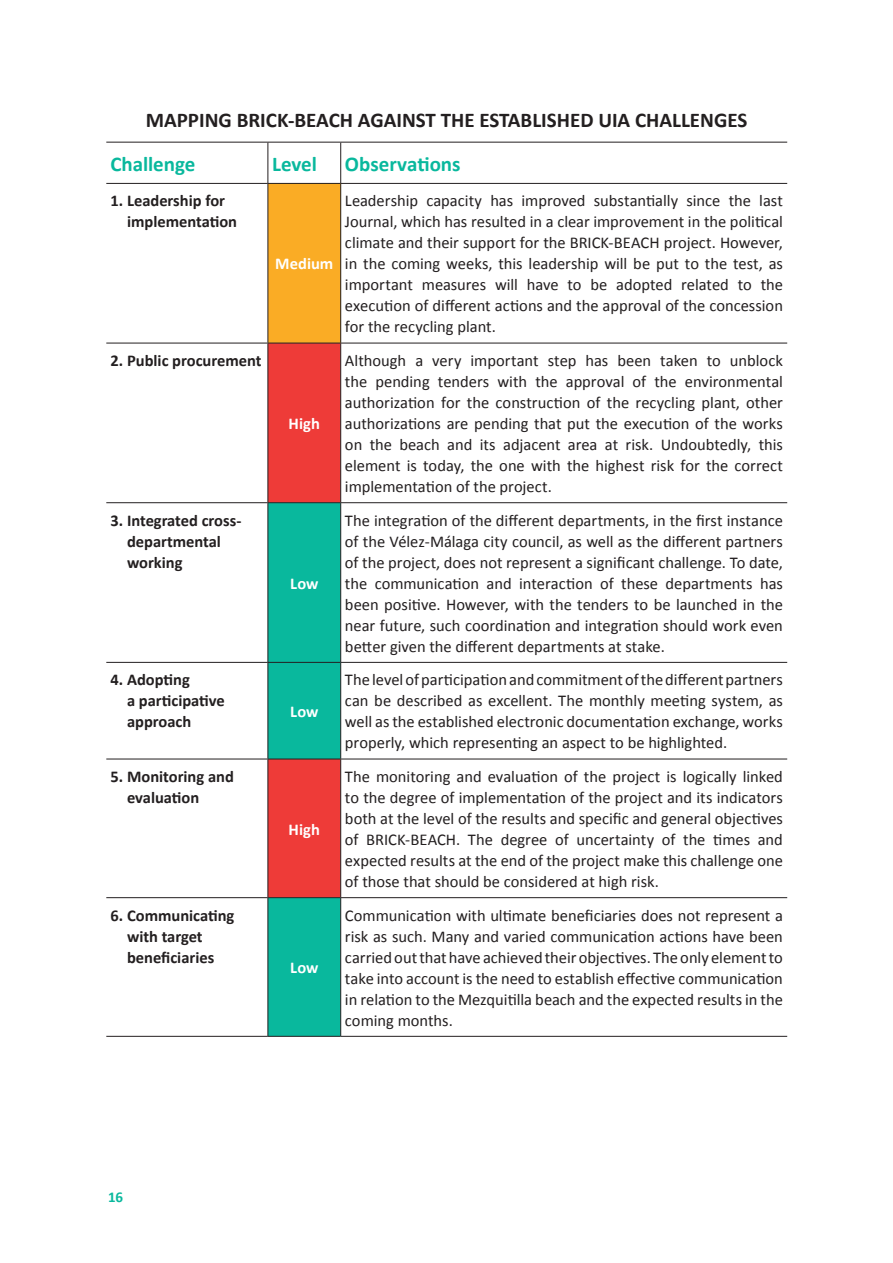
<style>
.page{position:relative;width:893px;height:1263px;background:#fff}
.page>*{position:absolute;margin:0;border:0;box-sizing:border-box;transform-origin:0 0}
.TableTitle{font:700 21px "Calibri";color:#231f20}
.TableColumnHead{font:700 21px "Calibri";color:#09b89d}
.TableText{font:16.5px/21px "Calibri";color:#231f20;text-align:justify}
.Table_left_column{font:700 16.5px/21px "Calibri";color:#231f20}
.Table_middle_column{font:700 16.5px "Calibri";color:#fff}
.t1{font:700 15px "Calibri";color:#09b89d}
</style>
<div class="page">
<div style="left:268px;top:183px;width:73px;height:160px;background:#faac25"></div>
<svg style="left:268px;top:344px;width:72px;height:692px;background:#667b6c"></svg>
<hr style="left:267px;top:184px;width:1px;height:159px;background:#231f20">
<hr style="left:340px;top:184px;width:1px;height:159px;background:#231f20">
<hr style="left:106px;top:343px;width:162px;height:1px;background:#231f20">
<hr style="left:268px;top:343px;width:73px;height:1px;background:#231f20">
<hr style="left:267px;top:343px;width:1px;height:159px;background:#231f20">
<hr style="left:341px;top:343px;width:446px;height:1px;background:#231f20">
<hr style="left:340px;top:343px;width:1px;height:159px;background:#231f20">
<hr style="left:106px;top:502px;width:162px;height:1px;background:#231f20">
<hr style="left:268px;top:502px;width:73px;height:1px;background:#231f20">
<hr style="left:267px;top:503px;width:1px;height:159px;background:#231f20">
<hr style="left:341px;top:502px;width:446px;height:1px;background:#231f20">
<hr style="left:340px;top:503px;width:1px;height:159px;background:#231f20">
<hr style="left:106px;top:662px;width:162px;height:1px;background:#231f20">
<hr style="left:268px;top:662px;width:73px;height:1px;background:#231f20">
<hr style="left:267px;top:663px;width:1px;height:96px;background:#231f20">
<hr style="left:341px;top:662px;width:446px;height:1px;background:#231f20">
<hr style="left:340px;top:663px;width:1px;height:96px;background:#231f20">
<hr style="left:106px;top:759px;width:162px;height:1px;background:#231f20">
<hr style="left:268px;top:759px;width:73px;height:1px;background:#231f20">
<hr style="left:267px;top:759px;width:1px;height:138px;background:#231f20">
<hr style="left:341px;top:759px;width:446px;height:1px;background:#231f20">
<hr style="left:340px;top:759px;width:1px;height:138px;background:#231f20">
<hr style="left:106px;top:897px;width:162px;height:1px;background:#231f20">
<hr style="left:268px;top:897px;width:73px;height:1px;background:#231f20">
<hr style="left:267px;top:898px;width:1px;height:138px;background:#231f20">
<hr style="left:341px;top:897px;width:446px;height:1px;background:#231f20">
<hr style="left:340px;top:898px;width:1px;height:138px;background:#231f20">
<hr style="left:106px;top:1036px;width:162px;height:1px;background:#231f20">
<hr style="left:268px;top:1036px;width:73px;height:1px;background:#231f20">
<hr style="left:341px;top:1036px;width:446px;height:1px;background:#231f20">
<hr style="left:106px;top:142px;width:162px;height:1px;background:#231f20">
<hr style="left:268px;top:142px;width:73px;height:1px;background:#231f20">
<hr style="left:267px;top:143px;width:1px;height:40px;background:#231f20">
<hr style="left:341px;top:142px;width:446px;height:1px;background:#231f20">
<hr style="left:340px;top:143px;width:1px;height:40px;background:#231f20">
<hr style="left:106px;top:183px;width:162px;height:1px;background:#231f20">
<hr style="left:268px;top:183px;width:73px;height:1px;background:#231f20">
<hr style="left:341px;top:183px;width:446px;height:1px;background:#231f20">
<p class="TableTitle" style="left:146px;top:105px;width:603px">MAPPING BRICK-BEACH AGAINST THE ESTABLISHED UIA CHALLENGES</p>
<p class="TableColumnHead" style="left:111px;top:149px;width:86px">Challenge</p>
<p class="TableColumnHead" style="left:272px;top:149px;width:46px">Level</p>
<p class="TableColumnHead" style="left:345px;top:149px;width:117px">Observations</p>
<p class="Table_left_column" style="left:127px;top:190px;width:112px;text-indent:-16px">1. Leadership for implementation</p>
<p class="Table_middle_column" style="left:275px;top:252px;width:60px">Medium</p>
<p class="TableText" style="left:345px;top:190px;width:439px">Leadership capacity has improved substantially since the last Journal, which has resulted in a clear improvement in the political climate and their support for the BRICK-BEACH project. However, in the coming weeks, this leadership will be put to the test, as important measures will have to be adopted related to the execution of different actions and the approval of the concession for the recycling plant.</p>
<p class="Table_left_column" style="left:111px;top:349px;width:153px">2. Public procurement</p>
<p class="Table_left_column" style="left:127px;top:509px;width:116px;text-indent:-16px">3. Integrated cross&shy;departmental working</p>
<p class="Table_left_column" style="left:127px;top:669px;width:99px;text-indent:-16px">4. Adopting<br>a participative approach</p>
<p class="Table_left_column" style="left:127px;top:765px;width:108px;text-indent:-16px">5. Monitoring and evaluation</p>
<p class="Table_left_column" style="left:127px;top:904px;width:109px;text-indent:-16px">6. Communicating with target beneficiaries</p>
<p class="Table_middle_column" style="left:289px;top:412px;width:33px">High</p>
<p class="Table_middle_column" style="left:290px;top:572px;width:30px">Low</p>
<p class="Table_middle_column" style="left:290px;top:700px;width:30px">Low</p>
<p class="Table_middle_column" style="left:289px;top:817px;width:33px">High</p>
<p class="Table_middle_column" style="left:290px;top:956px;width:30px">Low</p>
<p class="TableText" style="left:345px;top:350px;width:439px">Although a very important step has been taken to unblock the pending tenders with the approval of the environmental authorization for the construction of the recycling plant, other authorizations are pending that put the execution of the works on the beach and its adjacent area at risk. Undoubtedly, this element is today, the one with the highest risk for the correct implementation of the project.</p>
<p class="TableText" style="left:345px;top:510px;width:439px">The integration of the different departments, in the first instance of the Vélez-Málaga city council, as well as the different partners of the project, does not represent a significant challenge. To date, the communication and interaction of these departments has been positive. However, with the tenders to be launched in the near future, such coordination and integration should work even better given the different departments at stake.</p>
<p class="TableText" style="left:345px;top:669px;width:439px">The levelofparticipationandcommitmentofthedifferentpartners can be described as excellent. The monthly meeting system, as well as the established electronic documentation exchange, works properly, which representing an aspect to be highlighted.</p>
<p class="TableText" style="left:345px;top:766px;width:440px">The monitoring and evaluation of the project is logically linked to the degree of implementation of the project and its indicators both at the level of the results and specific and general objectives of BRICK-BEACH. The degree of uncertainty of the times and expected results at the end of the project make this challenge one of those that should be considered at high risk.</p>
<p class="TableText" style="left:345px;top:905px;width:439px">Communication with ultimate beneficiaries does not represent a risk as such. Many and varied communication actions have been carried outthat have achieved theirobjectives. Theonly elementto take into account is the need to establish effective communication in relation to the Mezquitilla beach and the expected results in the coming months.</p>
<p class="t1" style="left:108px;top:1186px;width:17px">16</p>
</div>
